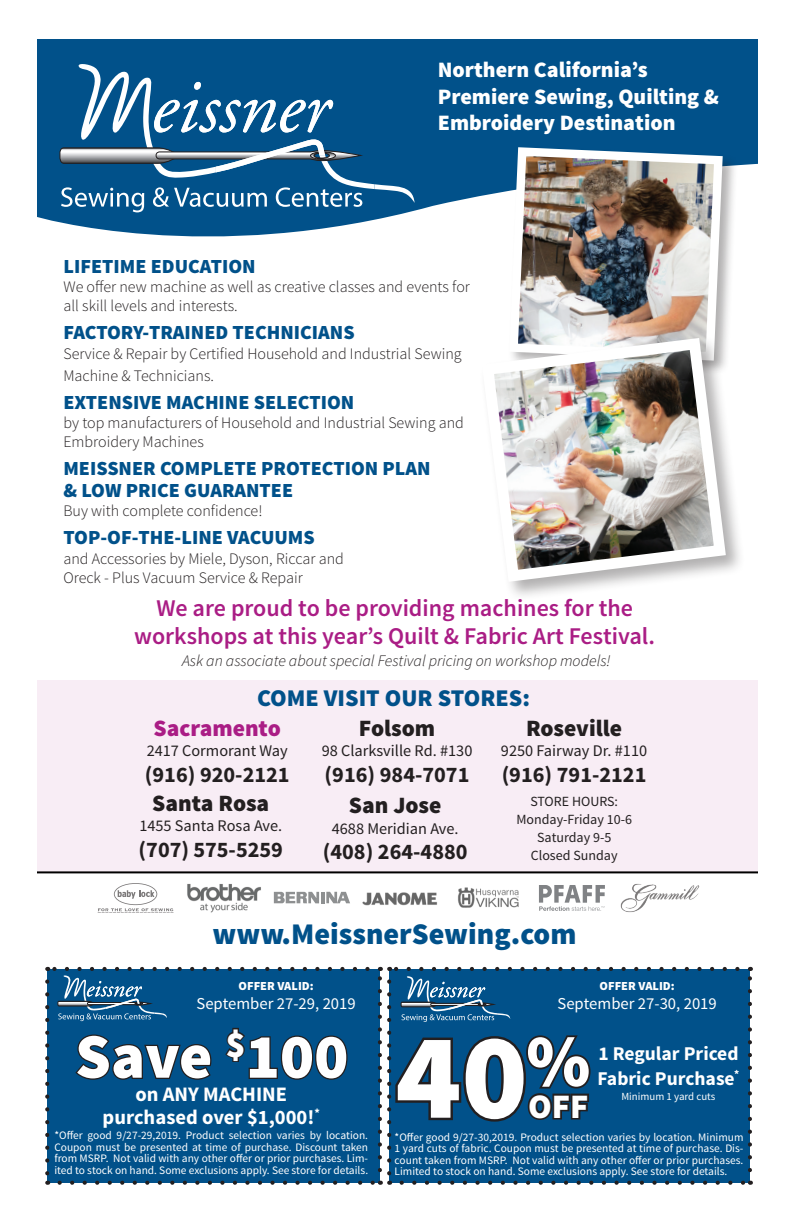
<style>
.page{position:relative;width:793px;height:1225px;background:#fff}
.page>*{position:absolute;margin:0;border:0;box-sizing:border-box;transform-origin:0 0}
.t1{font:900 63.4px "Source Sans Pro";color:#fff}
.t2{font:900 34.2px "Source Sans Pro";color:#fff}
.t3{font:900 30px "Source Sans Pro";color:#01518a}
.t4{font:600 24px/28.8px "Source Sans Pro";color:#aa1d85;text-align:center}
.t5{font:900 24px "Source Sans Pro";color:#01518a}
.t6{font:900 23.4px "Source Sans Pro";color:#231f20}
.t7{font:900 23.4px "Source Sans Pro";color:#aa1d85}
.t8{font:700 22.2px "Source Sans Pro";color:#231f20}
.t9{font:900 22px/26.4px "Source Sans Pro";color:#fff}
.t10{font:700 20.6px/22.6px "Source Sans Pro";color:#fff;text-align:center}
.t11{font:900 20px/22px "Source Sans Pro";color:#01518a}
.t12{font:700 19.4px/24.6px "Source Sans Pro";color:#fff}
.t13{font:16.6px "Source Sans Pro";color:#fff}
.t14{font:16.2px "Source Sans Pro";color:#231f20}
.t15{font:300 16px/19.2px "Source Sans Pro";color:#231f20}
.t16{font:italic 300 16px "Source Sans Pro";color:#231f20}
.t17{font:14px/18px "Source Sans Pro";color:#231f20;text-align:center}
.t18{font:900 12.4px "Source Sans Pro";color:#fff}
.t19{font:11.4px/11.4px "Source Sans Pro";color:#fff;text-align:justify}
.t20{font:10.8px "Source Sans Pro";color:#fff}
.s1{font-size:122.4px}
</style>
<div class="page">
<div style="left:37px;top:680px;width:720px;height:191px;background:#f8edf5"></div>
<svg style="left:37px;top:39px;width:720px;height:198px;background:#1e6497"></svg>
<svg style="left:60px;top:62px;width:354px;height:150px;background:#2a6b9a"></svg>
<img style="left:187px;top:883px;width:74px;height:30px">
<img style="left:362px;top:892px;width:75px;height:14px">
<svg style="left:274px;top:891px;width:76px;height:12px"></svg>
<img style="left:620px;top:884px;width:79px;height:28px">
<img style="left:458px;top:887px;width:61px;height:21px">
<svg style="left:539px;top:885px;width:65px;height:25px"></svg>
<svg style="left:98px;top:883px;width:75px;height:30px"></svg>
<hr style="left:37px;top:871px;width:720px;height:2px;background:#000">
<div style="left:507px;top:145px;width:230px;height:231px;background:#231f20;opacity:.35"></div>
<img style="left:504px;top:143px;width:222px;height:189px">
<div style="left:479px;top:336px;width:265px;height:265px;background:#231f20;opacity:.35"></div>
<img style="left:479px;top:332px;width:252px;height:255px">
<svg style="left:45px;top:966px;width:706px;height:218px;background:#0c5386"></svg>
<p class="t9" style="left:437px;top:58px;width:283px">Northern California’s<br>Premiere Sewing, Quilting &amp;<br>Embroidery Destination</p>
<p class="t11" style="left:63px;top:256px;width:194px">LIFETIME EDUCATION</p>
<p class="t15" style="left:63px;top:277px;width:408px">We offer new machine as well as creative classes and events for all skill levels and interests.</p>
<p class="t11" style="left:63px;top:322px;width:292px">FACTORY-TRAINED TECHNICIANS</p>
<p class="t15" style="left:63px;top:342px;width:399px;line-height:22px">Service &amp; Repair by Certified Household and Industrial Sewing<br>Machine &amp; Technicians.</p>
<p class="t11" style="left:63px;top:392px;width:292px">EXTENSIVE MACHINE SELECTION</p>
<p class="t15" style="left:63px;top:413px;width:402px">by top manufacturers of Household and Industrial Sewing and<br>Embroidery Machines</p>
<p class="t11" style="left:63px;top:458px;width:368px">MEISSNER COMPLETE PROTECTION PLAN &amp; LOW PRICE GUARANTEE</p>
<p class="t15" style="left:63px;top:501px;width:200px">Buy with complete confidence!</p>
<p class="t11" style="left:63px;top:527px;width:253px">TOP-OF-THE-LINE VACUUMS</p>
<p class="t15" style="left:63px;top:548px;width:282px">and Accessories by Miele, Dyson, Riccar and<br>Oreck - Plus Vacuum Service &amp; Repair</p>
<p class="t4" style="left:134px;top:593px;width:522px">We are proud to be providing machines for the workshops at this year’s Quilt &amp; Fabric Art Festival.</p>
<p class="t16" style="left:182px;top:651px;width:430px">Ask an associate about special Festival pricing on workshop models!</p>
<p class="t5" style="left:257px;top:682px;width:274px">COME VISIT OUR STORES:</p>
<p class="t7" style="left:153px;top:712px;width:129px">Sacramento</p>
<p class="t14" style="left:147px;top:740px;width:143px">2417 Cormorant Way</p>
<p class="t8" style="left:145px;top:760px;width:146px">(916) 920-2121</p>
<p class="t6" style="left:152px;top:787px;width:118px">Santa Rosa</p>
<p class="t14" style="left:139px;top:815px;width:144px">1455 Santa Rosa Ave.</p>
<p class="t8" style="left:138px;top:835px;width:146px">(707) 575-5259</p>
<p class="t6" style="left:359px;top:712px;width:78px">Folsom</p>
<p class="t14" style="left:321px;top:740px;width:152px">98 Clarksville Rd. #130</p>
<p class="t8" style="left:324px;top:760px;width:146px">(916) 984-7071</p>
<p class="t6" style="left:349px;top:789px;width:94px">San Jose</p>
<p class="t14" style="left:331px;top:818px;width:128px">4688 Meridian Ave.</p>
<p class="t8" style="left:322px;top:837px;width:146px">(408) 264-4880</p>
<p class="t6" style="left:526px;top:712px;width:97px">Roseville</p>
<p class="t14" style="left:500px;top:740px;width:148px">9250 Fairway Dr. #110</p>
<p class="t8" style="left:501px;top:760px;width:146px">(916) 791-2121</p>
<p class="t17" style="left:516px;top:792px;width:117px">STORE HOURS:<br>Monday-Friday 10-6<br>Saturday 9-5<br>Closed Sunday</p>
<p class="t3" style="left:212px;top:914px;width:365px">www.MeissnerSewing.com</p>
<p class="t18" style="left:238px;top:977px;width:77px">OFFER VALID:</p>
<p class="t13" style="left:196px;top:992px;width:161px">September 27-29, 2019</p>
<p class="t1" style="left:75px;top:1015px;width:275px">Save <sup>$</sup>100</p>
<p class="t10" style="left:103px;top:1083px;width:219px">on ANY MACHINE purchased over $1,000!<sup>*</sup></p>
<p class="t19" style="left:54px;top:1129px;width:315px">*Offer good 9/27-29,2019. Product selection varies by location.<br>Coupon must be presented at time of purchase. Discount taken from MSRP. Not valid with any other offer or prior purchases. Lim&shy;ited to stock on hand. Some exclusions apply. See store for details.</p>
<p class="t18" style="left:599px;top:977px;width:77px">OFFER VALID:</p>
<p class="t13" style="left:557px;top:992px;width:161px">September 27-30, 2019</p>
<p class="t2" style="left:395px;top:1083px;width:196px"><span class="s1">40</span><sup>%</sup>OFF</p>
<p class="t19" style="left:394px;top:1131px;width:350px">*Offer good 9/27-30,2019. Product selection varies by location. Minimum 1 yard cuts of fabric. Coupon must be presented at time of purchase. Dis&shy;count taken from MSRP. Not valid with any other offer or prior purchases.<br>Limited to stock on hand. Some exclusions apply. See store for details.</p>
<p class="t12" style="left:597px;top:1041px;width:143px">1 Regular Priced<br>Fabric Purchase<sup>*</sup></p>
<p class="t20" style="left:621px;top:1089px;width:95px">Minimum 1 yard cuts</p>
</div>
